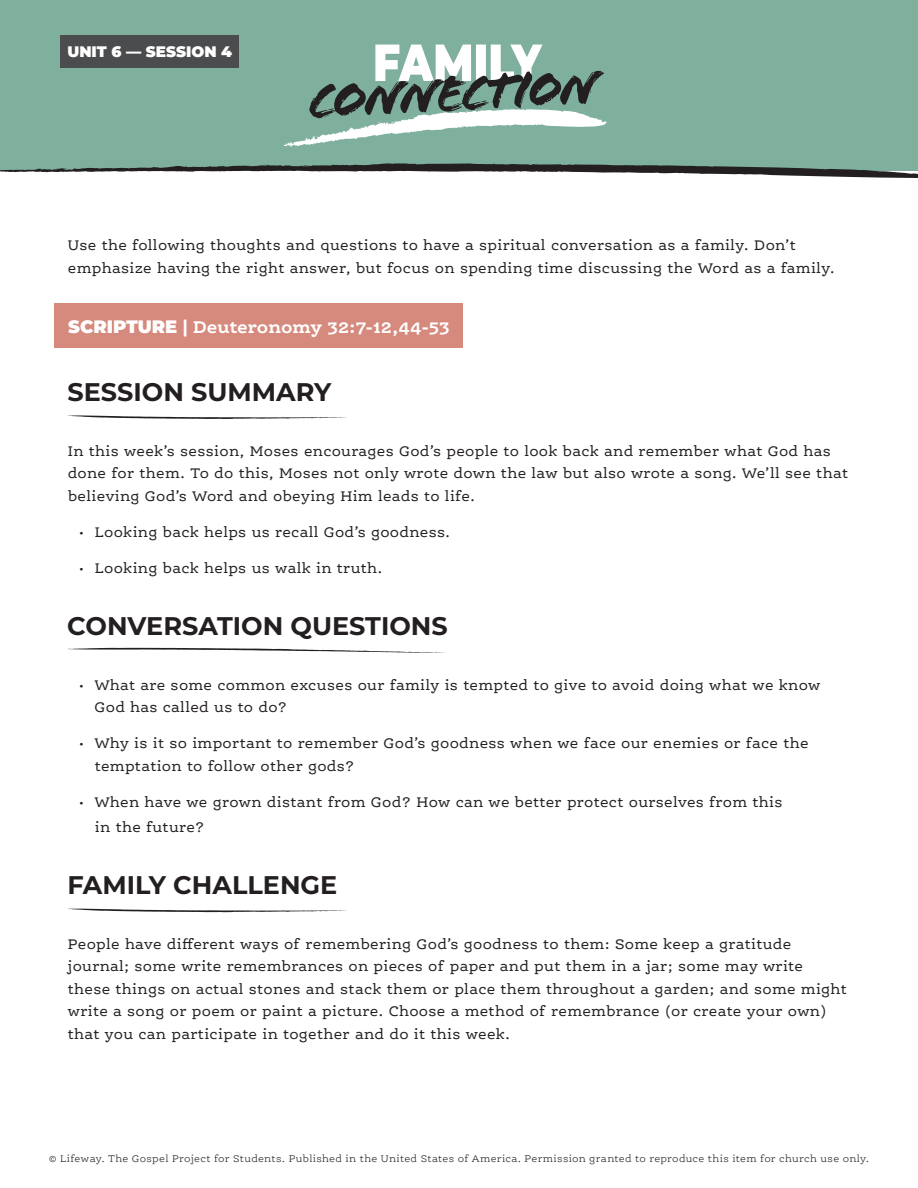
<style>
.page{position:relative;width:918px;height:1188px;background:#fff}
.page>*{position:absolute;margin:0;border:0;box-sizing:border-box;transform-origin:0 0}
.Subheaders{font:700 25.5px "Montserrat";color:#231f20}
.t1{font:700 18px "Ernestine Pro";color:#fff}
.t2{font:900 15.15px "Montserrat";color:#fff}
.Paragraph_Copy{font:15px/22.5px "Ernestine Pro";letter-spacing:.02em;color:#231f20}
.t3{font:300 10.5px "Ernestine Pro";letter-spacing:.025em;color:#231f20}
.s1{font-family:"Montserrat";font-weight:900}
.s2{font-family:"Montserrat"}
.s3{font-weight:700}
</style>
<div class="page">
<div style="left:0;top:0;width:918px;height:171px;background:#7fb09e"></div>
<svg style="left:284px;top:45px;width:323px;height:102px"></svg>
<svg style="left:0;top:163px;width:918px;height:15px"></svg>
<div style="left:54px;top:304px;width:408px;height:44px;background:#d68a7d"></div>
<svg style="left:68px;top:415px;width:278px;height:4px"></svg>
<svg style="left:68px;top:648px;width:377px;height:5px"></svg>
<svg style="left:69px;top:909px;width:277px;height:4px"></svg>
<div style="left:61px;top:36px;width:178px;height:32px;background:#4b4c4d"></div>
<p class="t2" style="left:68px;top:41px;width:166px">UNIT 6 — SESSION 4</p>
<p class="Paragraph_Copy" style="left:68px;top:234px;width:769px">Use the following thoughts and questions to have a spiritual conversation as a family. Don’t emphasize having the right answer, but focus on spending time discussing the Word as a family.</p>
<p class="t1" style="left:68px;top:316px;width:383px"><span class="s1">SCRIPTURE</span> <span class="s2">|</span> Deuteronomy 32:7-12,44-53</p>
<p class="Subheaders" style="left:68px;top:374px;width:265px">SESSION SUMMARY</p>
<p class="Paragraph_Copy" style="left:68px;top:439px;width:782px">In this week’s session, Moses encourages God’s people to look back and remember what God has done for them. To do this, Moses not only wrote down the law but also wrote a song. We’ll see that believing God’s Word and obeying Him leads to life.</p>
<p class="Paragraph_Copy" style="left:79px;top:520px;width:373px"><span class="s3">·</span> Looking back helps us recall God’s goodness.</p>
<p class="Paragraph_Copy" style="left:79px;top:556px;width:305px"><span class="s3">·</span> Looking back helps us walk in truth.</p>
<p class="Subheaders" style="left:67px;top:608px;width:382px">CONVERSATION QUESTIONS</p>
<p class="Paragraph_Copy" style="left:95px;top:673px;width:727px;text-indent:-16px"><span class="s3">·</span> What are some common excuses our family is tempted to give to avoid doing what we know<br>God has called us to do?</p>
<p class="Paragraph_Copy" style="left:95px;top:732px;width:715px;text-indent:-16px"><span class="s3">·</span> Why is it so important to remember God’s goodness when we face our enemies or face the temptation to follow other gods?</p>
<p class="Paragraph_Copy" style="left:95px;top:789px;width:689px;line-height:25.2px;text-indent:-16px"><span class="s3">·</span> When have we grown distant from God? How can we better protect ourselves from this in the future?</p>
<p class="Subheaders" style="left:67px;top:867px;width:271px">FAMILY CHALLENGE</p>
<p class="Paragraph_Copy" style="left:68px;top:932px;width:781px">People have different ways of remembering God’s goodness to them: Some keep a gratitude journal; some write remembrances on pieces of paper and put them in a jar; some may write these things on actual stones and stack them or place them throughout a garden; and some might write a song or poem or paint a picture. Choose a method of remembrance (or create your own) that you can participate in together and do it this week.</p>
<p class="t3" style="left:49px;top:1152px;width:822px">© Lifeway. The Gospel Project for Students. Published in the United States of America. Permission granted to reproduce this item for church use only.</p>
</div>
